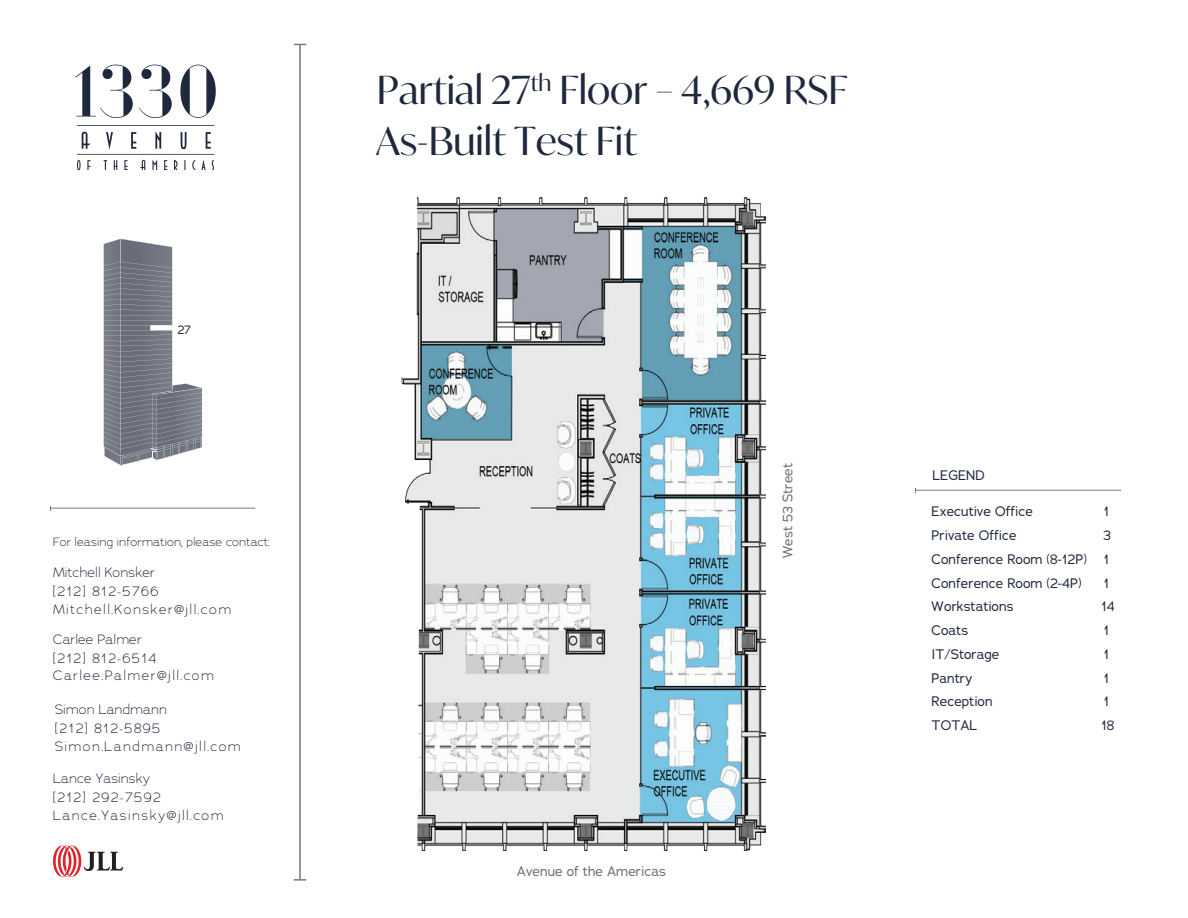
<style>
.page{position:relative;width:1188px;height:918px;background:#fff}
.page>*{position:absolute;margin:0;border:0;box-sizing:border-box;transform-origin:0 0}
.t1{font:38.7px/50.6px "Ivy Mode";color:#20283d}
.t2{font:13.5px/23.7px "Adrianna";color:#20283d}
.t3{font:300 13.5px/17.1px "Adrianna";letter-spacing:.1em;color:#20283d}
.t4{font:300 13.5px/19.4px "Adrianna";color:#20283d}
.t5{font:13.5px "Adrianna";color:#6c6d70}
.t6{font:300 12px "Adrianna";color:#20283d}
.t7{font:12px "Adrianna";color:#231f20}
</style>
<div class="page">
<hr style="left:50px;top:508px;width:205px;height:1px;background:#73778c">
<hr style="left:916px;top:490px;width:205px;height:1px;background:#73778c">
<svg style="left:75px;top:65px;width:141px;height:105px"></svg>
<hr style="left:299px;top:45px;width:2px;height:834px;background:#73778c">
<svg style="left:294px;top:44px;width:12px;height:1px"></svg>
<svg style="left:294px;top:879px;width:12px;height:2px"></svg>
<svg style="left:53px;top:845px;width:70px;height:32px"></svg>
<svg style="left:104px;top:239px;width:98px;height:227px"></svg>
<img style="left:402px;top:198px;width:364px;height:653px">
<p class="t7" style="left:177px;top:322px;width:15px">27</p>
<p class="t6" style="left:53px;top:535px;width:218px">For leasing information, please contact:</p>
<p class="t3" style="left:53px;top:583px;width:180px">[212] 812-5766<br>Mitchell.Konsker@jll.com</p>
<p class="t4" style="left:53px;top:629px;width:105px">Carlee Palmer [212] 812-6514</p>
<p class="t3" style="left:53px;top:667px;width:162px">Carlee.Palmer@jll.com</p>
<p class="t4" style="left:55px;top:700px;width:114px">Simon Landmann [212] 812-5895</p>
<p class="t3" style="left:55px;top:737px;width:187px">Simon.Landmann@jll.com</p>
<p class="t4" style="left:53px;top:768px;width:109px">Lance Yasinsky [212] 292-7592</p>
<p class="t3" style="left:53px;top:806px;width:172px">Lance.Yasinsky@jll.com</p>
<p class="t4" style="left:53px;top:562px;width:103px">Mitchell Konsker</p>
<h1 class="t1" style="left:376px;top:64px;width:473px">Partial 27<sup>th</sup> Floor – 4,669 RSF<br>As-Built Test Fit</h1>
<p class="t5" style="left:779px;top:558px;width:97px;rotate:-90deg">West 53 Street</p>
<p class="t5" style="left:517px;top:862px;width:151px">Avenue of the Americas</p>
<p class="t2" style="left:932px;top:463px;width:54px">LEGEND</p>
<p class="t2" style="left:932px;top:500px;width:157px">Executive Office<br>Private Office<br>Conference Room (8-12P)<br>Conference Room (2-4P)<br>Workstations<br>Coats<br>IT/Storage<br>Pantry<br>Reception<br>TOTAL</p>
<p class="t2" style="left:1101px;top:500px;width:15px">1<br>3<br>1<br>1<br>14<br>1<br>1<br>1<br>1<br>18</p>
</div>
